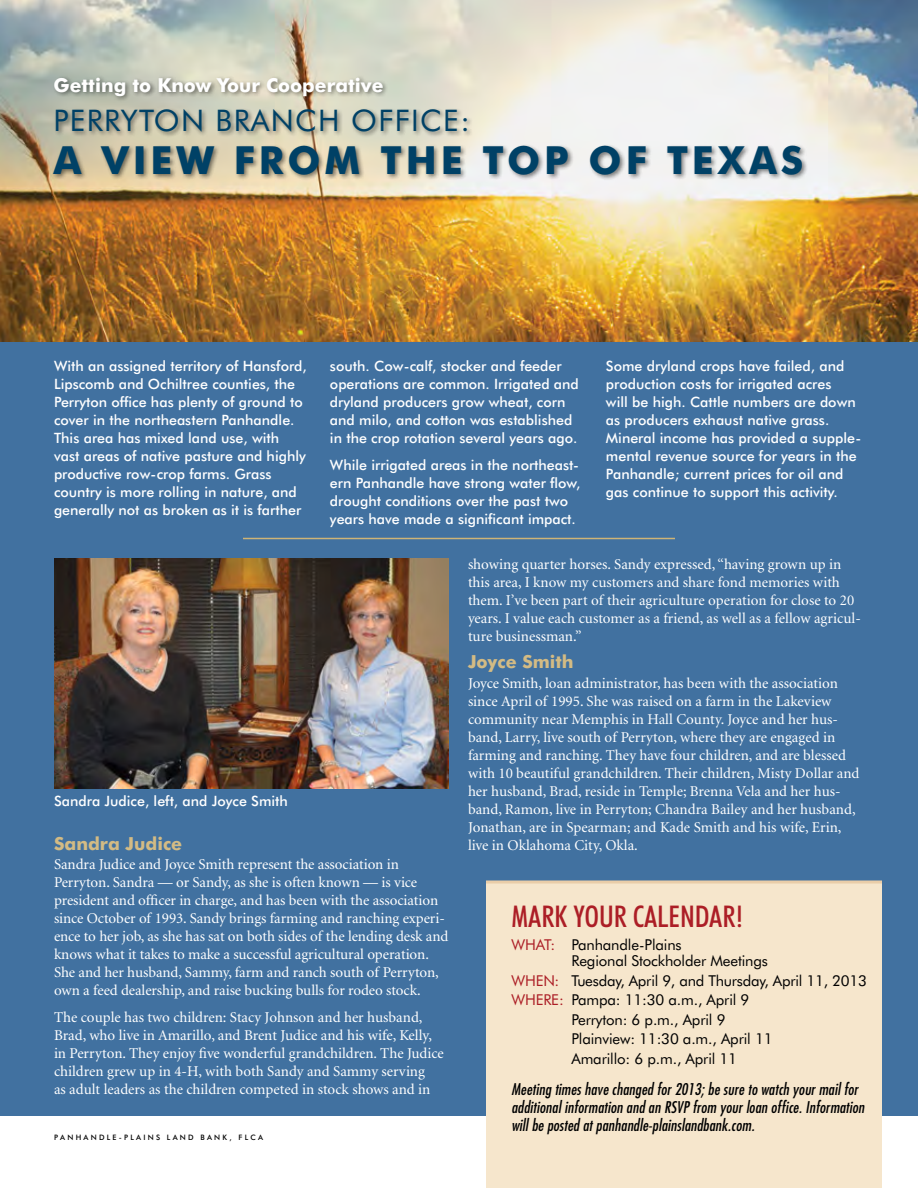
<style>
.page{position:relative;width:918px;height:1188px;background:#fff}
.page>*{position:absolute;margin:0;border:0;box-sizing:border-box;transform-origin:0 0}
.t1{font:700 38.7px "Futura BT";letter-spacing:.1em;color:#004166}
.t2{font:500 condensed 30px "Futura BT";color:#ac1e26}
.t3{font:29.7px "Futura BT";letter-spacing:.045em;color:#004166}
.t4{font:700 19.35px "Futura BT";color:#fff}
.t5{font:700 18px "Futura BT";color:#d3bb84}
.t6{font:15.75px/18px "Futura Md Cn BT Italic";letter-spacing:.01em;color:#000}
.t7{font:15px/18px "Minion";color:#fff}
.t8{font:15px/19.5px "Futura BT";letter-spacing:-.01em;color:#000}
.t9{font:500 14.25px/18px "Futura BT";color:#fff}
.t10{font:500 7.5px "Futura BT";letter-spacing:.3em;color:#000}
.s1{color:#ac1e26}
</style>
<div class="page">
<div style="left:0;top:342px;width:918px;height:774px;background:#4171a0"></div>
<img style="left:0;top:0;width:918px;height:342px">
<div style="left:51px;top:75px;width:757px;height:106px;background:#000;opacity:.5"></div>
<hr style="left:243px;top:538px;width:432px;height:1px;background:#ceb476">
<div style="left:486px;top:882px;width:396px;height:306px;background:#f6e6cc"></div>
<svg style="left:486px;top:880px;width:396px;height:4px;background:#d6c4ab"></svg>
<img style="left:54px;top:558px;width:395px;height:231px">
<p class="t4" style="left:53px;top:73px;width:332px">Getting to Know Your Cooperative</p>
<h3 class="t3" style="left:53px;top:103px;width:418px">Perryton Branch Office:</h3>
<h1 class="t1" style="left:53px;top:136px;width:724px">A view from the Top of Texas</h1>
<p class="t9" style="left:54px;top:357px;width:254px">With an assigned territory of Hansford, Lipscomb and Ochiltree counties, the Perryton office has plenty of ground to cover in the northeastern Panhandle.<br>This area has mixed land use, with vast areas of native pasture and highly productive row-crop farms. Grass country is more rolling in nature, and generally not as broken as it is farther</p>
<p class="t9" style="left:330px;top:357px;width:250px">south. Cow-calf, stocker and feeder operations are common. Irrigated and dryland producers grow wheat, corn and milo, and cotton was established in the crop rotation several years ago.</p>
<p class="t9" style="left:330px;top:456px;width:252px">While irrigated areas in the northeast&shy;ern Panhandle have strong water flow, drought conditions over the past two years have made a significant impact.</p>
<p class="t9" style="left:606px;top:357px;width:257px">Some dryland crops have failed, and production costs for irrigated acres<br>will be high. Cattle numbers are down as producers exhaust native grass.<br>Mineral income has provided a supple&shy;mental revenue source for years in the Panhandle; current prices for oil and gas continue to support this activity.</p>
<p class="t9" style="left:54px;top:792px;width:235px">Sandra Judice, left, and Joyce Smith</p>
<p class="t5" style="left:54px;top:833px;width:130px">Sandra Judice</p>
<p class="t7" style="left:54px;top:856px;width:396px">Sandra Judice and Joyce Smith represent the association in Perryton. Sandra — or Sandy, as she is often known — is vice president and officer in charge, and has been with the association since October of 1993. Sandy brings farming and ranching experi&shy;ence to her job, as she has sat on both sides of the lending desk and knows what it takes to make a successful agricultural operation.<br>She and her husband, Sammy, farm and ranch south of Perryton, own a feed dealership, and raise bucking bulls for rodeo stock.</p>
<p class="t7" style="left:54px;top:1009px;width:391px">The couple has two children: Stacy Johnson and her husband, Brad, who live in Amarillo, and Brent Judice and his wife, Kelly, in Perryton. They enjoy five wonderful grandchildren. The Judice children grew up in 4-H, with both Sandy and Sammy serving<br>as adult leaders as the children competed in stock shows and in</p>
<p class="t10" style="left:54px;top:1133px;width:211px">PANHANDLE-PLAINS LAND BANK, FLCA</p>
<p class="t7" style="left:468px;top:556px;width:394px">showing quarter horses. Sandy expressed, “having grown up in this area, I know my customers and share fond memories with them. I’ve been part of their agriculture operation for close to 20 years. I value each customer as a friend, as well as a fellow agricul&shy;ture businessman.”</p>
<p class="t5" style="left:468px;top:651px;width:107px">Joyce Smith</p>
<p class="t7" style="left:468px;top:675px;width:393px">Joyce Smith, loan administrator, has been with the association since April of 1995. She was raised on a farm in the Lakeview community near Memphis in Hall County. Joyce and her hus&shy;band, Larry, live south of Perryton, where they are engaged in farming and ranching. They have four children, and are blessed with 10 beautiful grandchildren. Their children, Misty Dollar and her husband, Brad, reside in Temple; Brenna Vela and her hus&shy;band, Ramon, live in Perryton; Chandra Bailey and her husband, Jonathan, are in Spearman; and Kade Smith and his wife, Erin, live in Oklahoma City, Okla.</p>
<h2 class="t2" style="left:512px;top:899px;width:234px">MARK YOUR CALENDAR!</h2>
<p class="t8" style="left:572px;top:936px;width:198px;line-height:16.5px;text-indent:-60px"><span class="s1">WHAT:</span> Panhandle-Plains<br>Regional Stockholder Meetings</p>
<p class="t8" style="left:512px;top:971px;width:357px"><span class="s1">When:</span> Tuesday, April 9, and Thursday, April 11, 2013<br><span class="s1">WHERE</span></p>
<p class="t8" style="left:572px;top:990px;width:203px;text-indent:-12px"><span class="s1">:</span> Pampa: 11:30 a.m., April 9<br>Perryton: 6 p.m., April 9<br>Plainview: 11:30 a.m., April 11<br>Amarillo: 6 p.m., April 11</p>
<p class="t6" style="left:512px;top:1080px;width:354px">Meeting times have changed for 2013; be sure to watch your mail for additional information and an RSVP from your loan office. Information will be posted at panhandle-plainslandbank.com.</p>
</div>
